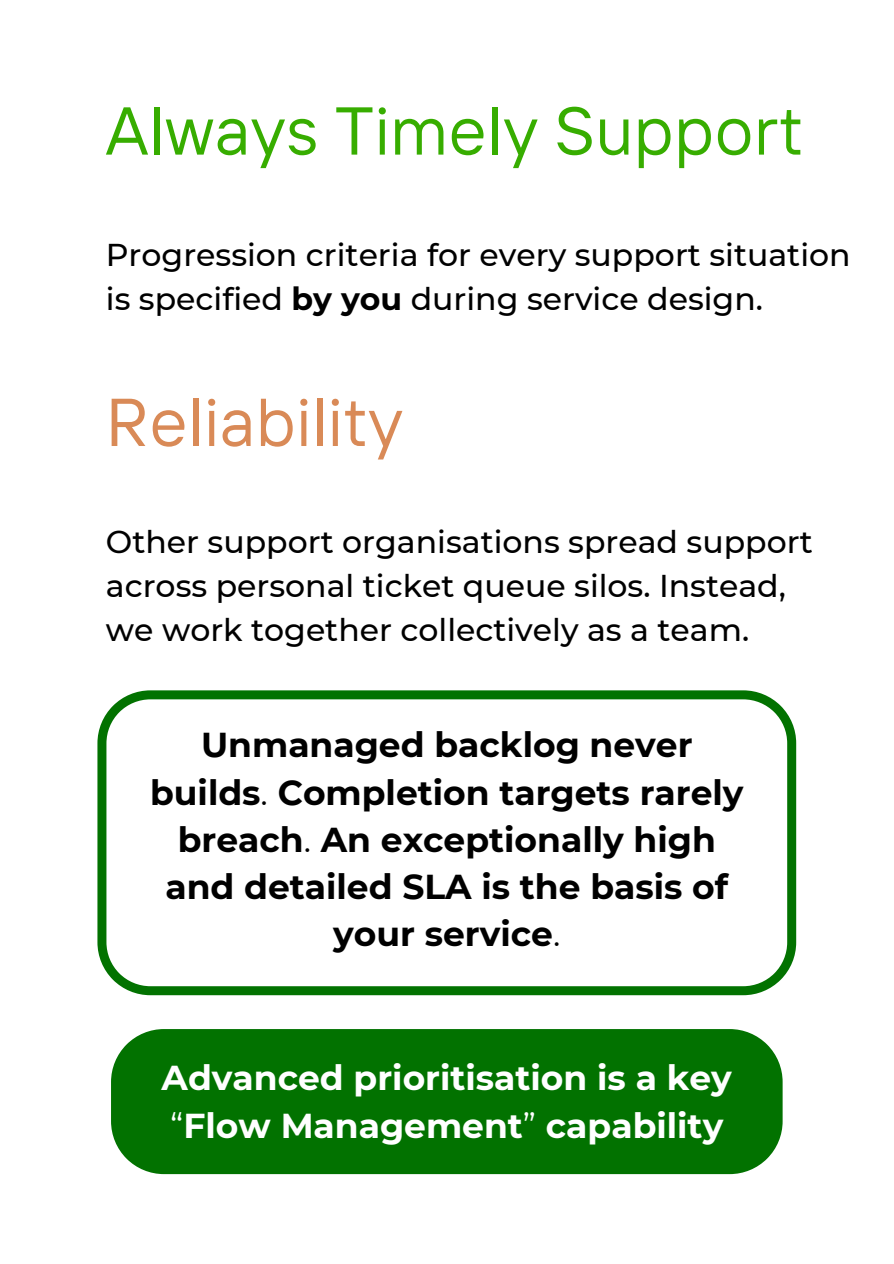
<style>
.page{position:relative;width:894px;height:1264px;background:#fff}
.page>*{position:absolute;margin:0;border:0;box-sizing:border-box;transform-origin:0 0}
.t1{font:67.5px "TT Interphases";letter-spacing:.015em;color:#37ad00}
.t2{font:67.5px "TT Interphases";letter-spacing:.015em;color:#d98a57}
.t3{font:700 34.5px/47.2px "Montserrat";color:#000;text-align:center}
.t4{font:700 34.5px "Montserrat";color:#fff}
.t5{font:500 31.5px/43.8px "Montserrat";color:#000}
.s1{font-weight:700}
.s2{font-weight:400}
</style>
<div class="page">
<div style="left:111px;top:1029px;width:671px;height:145px;background:#027200"></div>
<svg style="left:97px;top:690px;width:699px;height:305px"></svg>
<h1 class="t1" style="left:106px;top:87px;width:698px">Always Timely Support</h1>
<h2 class="t5" style="left:106px;top:232px;width:746px">Progression criteria for every support situation is specified <span class="s1">by you</span> during service design.</h2>
<p class="t2" style="left:106px;top:378px;width:298px">Reliability</p>
<p class="t5" style="left:106px;top:519px;width:708px">Other support organisations spread support across personal ticket queue silos. Instead, we work together collectively as a team.</p>
<p class="t3" style="left:150px;top:721px;width:594px">Unmanaged backlog never builds<span class="s2">.</span> Completion targets rarely breach<span class="s2">.</span> An exceptionally high and detailed SLA is the basis of your service<span class="s2">.</span></p>
<h1 class="t4" style="left:162px;top:1056px;width:571px">Advanced prioritisation is a key</h1>
<h2 class="t4" style="left:170px;top:1104px;width:554px"><span class="s2">“</span>Flow Management<span class="s2">”</span> capability</h2>
</div>
